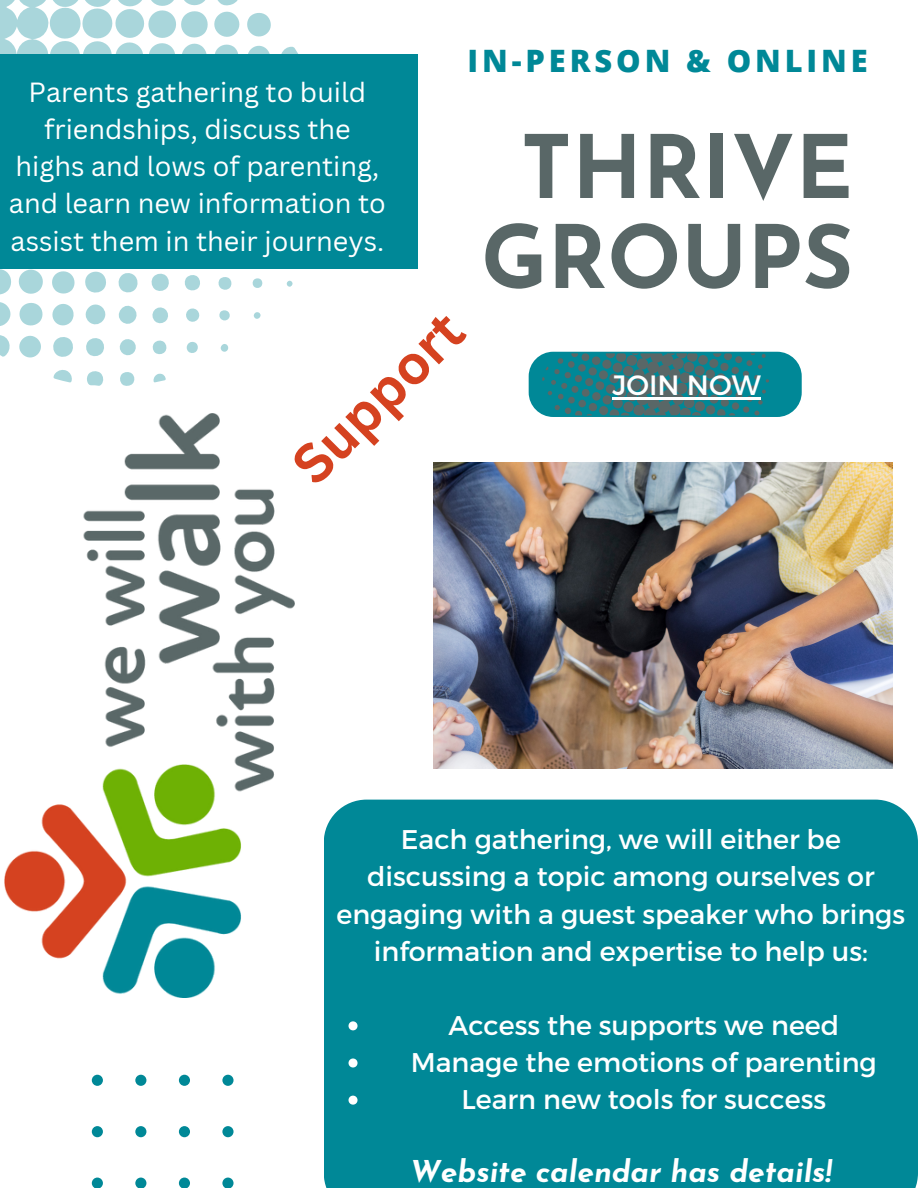
<style>
.page{position:relative;width:918px;height:1188px;background:#fff}
.page>*{position:absolute;margin:0;border:0;box-sizing:border-box;transform-origin:0 0}
.t1{font:700 87.15px/90px "Josefin Sans";color:#596767;text-align:center}
.t2{font:700 54px "Canva Sans";color:#d54220}
.t3{font:800 30.9px "Open Sans";letter-spacing:.125em;color:#008897}
.t4{font:italic 700 30px "Josefin Sans";color:#fff}
.t5{font:27.9px "Montserrat";color:#fff}
.t6{font:27px/37.2px "Montserrat";color:#fff;text-align:center}
.t7{font:27px/37.2px "Canva Sans";color:#fff;text-align:center}
</style>
<div class="page">
<svg style="left:0;top:0;width:416px;height:414px;fill:#008897"></svg>
<svg style="left:92px;top:1075px;width:142px;height:113px"></svg>
<svg style="left:101px;top:384px;width:97px;height:30px"></svg>
<div style="left:529px;top:352px;width:273px;height:65px;background:#008897;border-radius:25px"></div>
<svg style="left:542px;top:353px;width:227px;height:63px"></svg>
<img style="left:434px;top:462px;width:459px;height:306px">
<img style="left:4px;top:414px;width:291px;height:584px">
<div style="left:324px;top:800px;width:594px;height:388px;background:#008897"></div>
<svg style="left:349px;top:1021px;width:9px;height:9px"></svg>
<svg style="left:349px;top:1059px;width:9px;height:9px"></svg>
<svg style="left:349px;top:1096px;width:9px;height:9px"></svg>
<hr style="left:613px;top:397px;width:148px;height:3px;background:#fff">
<p class="t7" style="left:9px;top:73px;width:378px">Parents gathering to build friendships, discuss the highs and lows of parenting, and learn new information to assist them in their journeys.</p>
<p class="t3" style="left:468px;top:39px;width:402px">IN-PERSON &amp; ONLINE</p>
<h1 class="t1" style="left:481px;top:131px;width:374px">THRIVE<br>GROUPS</h1>
<h2 class="t2" style="left:275px;top:447px;width:217px;rotate:-45deg">Support</h2>
<p class="t5" style="left:613px;top:367px;width:150px">JOIN NOW</p>
<p class="t6" style="left:336px;top:820px;width:570px">Each gathering, we will either be discussing a topic among ourselves or engaging with a guest speaker who brings information and expertise to help us:</p>
<p class="t6" style="left:411px;top:1005px;width:468px">Access the supports we need<br>Manage the emotions of parenting<br>Learn new tools for success</p>
<p class="t4" style="left:410px;top:1160px;width:423px">Website calendar has details!</p>
</div>
